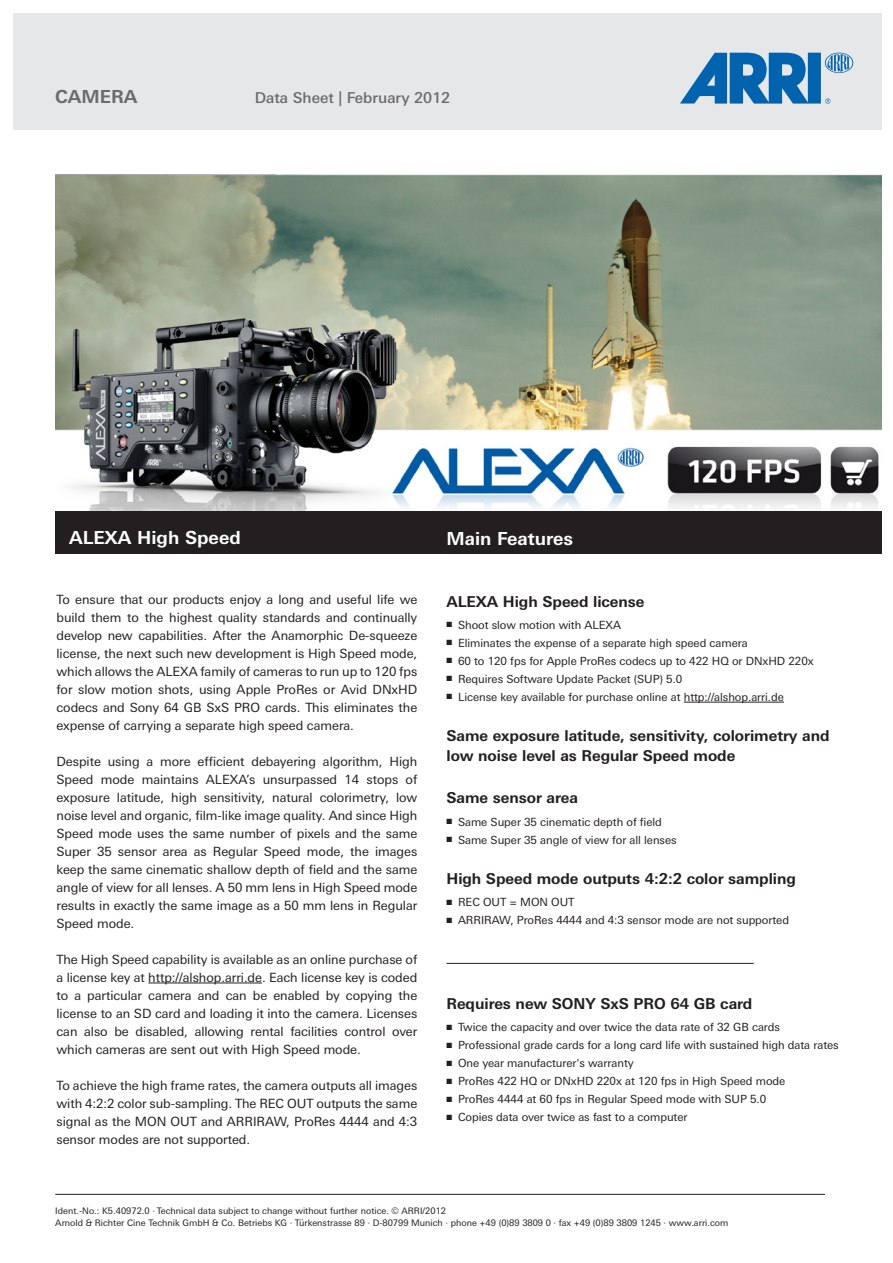
<style>
.page{position:relative;width:893px;height:1263px;background:#fff}
.page>*{position:absolute;margin:0;border:0;box-sizing:border-box;transform-origin:0 0}
.t1{font:700 18px "Linotype Univers Basic";color:#fff}
.t2{font:700 18px "Linotype Univers Basic";color:#6b6b6e}
.Fließtext{font:700 15px/19.4px "Linotype Univers Basic";letter-spacing:-.005em;color:#231f20}
.t3{font:500 15px "Linotype Univers Basic";color:#6b6b6e}
.t4{font:12.75px/18px "Linotype Univers Basic";letter-spacing:-.005em;color:#231f20;text-align:justify}
.Fließtext-2{font:11.25px "Linotype Univers Basic";letter-spacing:-.005em;color:#231f20}
.t5{font:9px "Linotype Univers Basic";color:#231f20}
</style>
<div class="page">
<hr style="left:55px;top:1194px;width:770px;height:1px;background:#231f20">
<div style="left:13px;top:13px;width:869px;height:116px;background:#e6e7e9"></div>
<svg style="left:680px;top:53px;width:173px;height:51px"></svg>
<hr style="left:148px;top:983px;width:114px;height:1px;background:#231f20">
<hr style="left:684px;top:702px;width:100px;height:1px;background:#231f20">
<div style="left:55px;top:511px;width:827px;height:43px;background:#231f20"></div>
<img style="left:55px;top:174px;width:827px;height:337px">
<hr style="left:446px;top:963px;width:308px;height:1px;background:#231f20">
<p class="t2" style="left:55px;top:86px;width:84px">CAMERA</p>
<p class="t3" style="left:255px;top:89px;width:197px">Data Sheet | February 2012</p>
<p class="t1" style="left:69px;top:527px;width:173px">ALEXA High Speed</p>
<p class="t1" style="left:446px;top:528px;width:128px">Main Features</p>
<p class="t4" style="left:57px;top:590px;width:362px">To ensure that our products enjoy a long and useful life we build them to the highest quality standards and continually develop new capabilities. After the Anamorphic De-squeeze license, the next such new development is High Speed mode, which allows the ALEXA family of cameras to run up to 120 fps for slow motion shots, using Apple ProRes or Avid DNxHD codecs and Sony 64 GB SxS PRO cards. This eliminates the expense of carrying a separate high speed camera.</p>
<p class="t4" style="left:57px;top:752px;width:362px">Despite using a more efficient debayering algorithm, High Speed mode maintains ALEXA’s unsurpassed 14 stops of exposure latitude, high sensitivity, natural colorimetry, low noise level and organic, film-like image quality. And since High Speed mode uses the same number of pixels and the same Super 35 sensor area as Regular Speed mode, the images keep the same cinematic shallow depth of field and the same angle of view for all lenses. A 50 mm lens in High Speed mode results in exactly the same image as a 50 mm lens in Regular Speed mode.</p>
<p class="t4" style="left:57px;top:950px;width:362px">The High Speed capability is available as an online purchase of a license key at http://alshop.arri.de. Each license key is coded to a particular camera and can be enabled by copying the license to an SD card and loading it into the camera. Licenses can also be disabled, allowing rental facilities control over which cameras are sent out with High Speed mode.</p>
<p class="t4" style="left:57px;top:1076px;width:362px">To achieve the high frame rates, the camera outputs all images with 4:2:2 color sub-sampling. The REC OUT outputs the same signal as the MON OUT and ARRIRAW, ProRes 4444 and 4:3 sensor modes are not supported.</p>
<p class="Fließtext" style="left:446px;top:592px;width:200px">ALEXA High Speed license</p>
<p class="Fließtext-2" style="left:446px;top:618px;width:176px">■ Shoot slow motion with ALEXA</p>
<p class="Fließtext-2" style="left:446px;top:636px;width:303px">■ Eliminates the expense of a separate high speed camera</p>
<p class="Fließtext-2" style="left:446px;top:654px;width:369px">■ 60 to 120 fps for Apple ProRes codecs up to 422 HQ or DNxHD 220x</p>
<p class="Fließtext-2" style="left:446px;top:672px;width:237px">■ Requires Software Update Packet (SUP) 5.0</p>
<p class="Fließtext-2" style="left:446px;top:690px;width:339px">■ License key available for purchase online at http://alshop.arri.de</p>
<p class="Fließtext" style="left:446px;top:726px;width:385px">Same exposure latitude, sensitivity, colorimetry and low noise level as Regular Speed mode</p>
<p class="Fließtext" style="left:446px;top:788px;width:133px">Same sensor area</p>
<p class="Fließtext-2" style="left:446px;top:815px;width:217px">■ Same Super 35 cinematic depth of field</p>
<p class="Fließtext-2" style="left:446px;top:833px;width:232px">■ Same Super 35 angle of view for all lenses</p>
<p class="Fließtext" style="left:446px;top:869px;width:351px">High Speed mode outputs 4:2:2 color sampling</p>
<p class="Fließtext-2" style="left:446px;top:896px;width:130px">■ REC OUT = MON OUT</p>
<p class="Fließtext-2" style="left:446px;top:914px;width:344px">■ ARRIRAW, ProRes 4444 and 4:3 sensor mode are not supported</p>
<p class="Fließtext" style="left:446px;top:994px;width:307px">Requires new SONY SxS PRO 64 GB card</p>
<p class="Fließtext-2" style="left:446px;top:1021px;width:335px">■ Twice the capacity and over twice the data rate of 32 GB cards</p>
<p class="Fließtext-2" style="left:446px;top:1039px;width:394px">■ Professional grade cards for a long card life with sustained high data rates</p>
<p class="Fließtext-2" style="left:446px;top:1057px;width:189px">■ One year manufacturer's warranty</p>
<p class="Fließtext-2" style="left:446px;top:1075px;width:340px">■ ProRes 422 HQ or DNxHD 220x at 120 fps in High Speed mode</p>
<p class="Fließtext-2" style="left:446px;top:1093px;width:321px">■ ProRes 4444 at 60 fps in Regular Speed mode with SUP 5.0</p>
<p class="Fließtext-2" style="left:446px;top:1111px;width:243px">■ Copies data over twice as fast to a computer</p>
<p class="t5" style="left:55px;top:1205px;width:392px">Ident.-No.: K5.40972.0 · Technical data subject to change without further notice. © ARRI/2012</p>
<p class="t5" style="left:55px;top:1217px;width:675px">Arnold &amp; Richter Cine Technik GmbH &amp; Co. Betriebs KG · Türkenstrasse 89 · D-80799 Munich · phone +49 (0)89 3809 0 · fax +49 (0)89 3809 1245 · www.arri.com</p>
</div>
